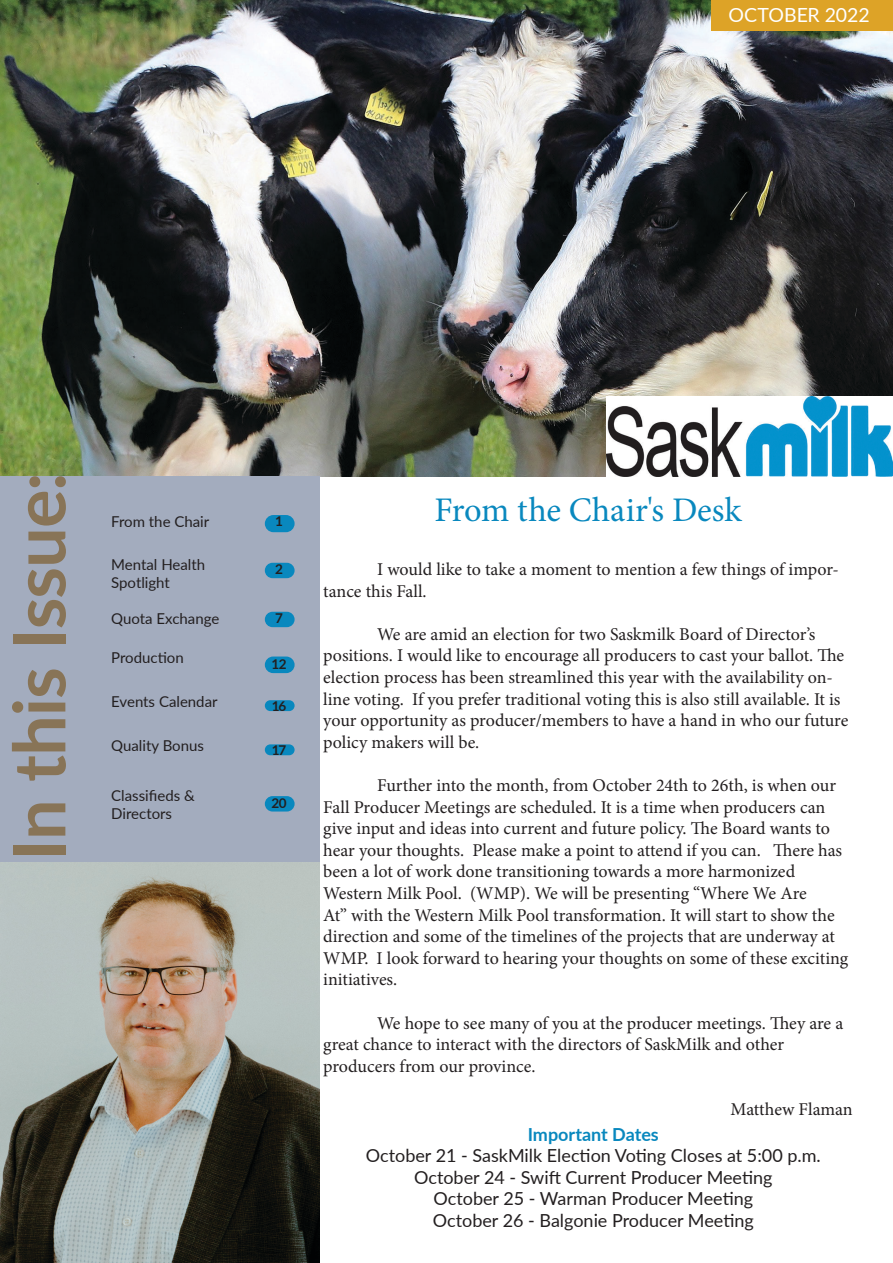
<style>
.page{position:relative;width:893px;height:1263px;background:#fff}
.page>*{position:absolute;margin:0;border:0;box-sizing:border-box;transform-origin:0 0}
.t1{font:700 72px "Lato";letter-spacing:-.01em;color:#887457}
.t2{font:34.5px "Minion Pro";letter-spacing:-.005em;color:#0988be}
.t3{font:19.5px "Lato";letter-spacing:-.005em;color:#fff}
.t4{font:18px/21.6px "Minion Pro";letter-spacing:-.005em;color:#231f20}
.t5{font:18px "Lato";color:#231f20}
.t6{font:700 18px "Lato";color:#0988be}
.t7{font:15px/18px "Lato";color:#231f20}
.t8{font:700 13.5px "Lato";letter-spacing:-.06em;color:#231f20}
</style>
<div class="page">
<img style="left:0;top:0;width:893px;height:477px">
<div style="left:0;top:476px;width:319px;height:387px;background:#a3acbe"></div>
<div style="left:265px;top:796px;width:30px;height:15px;background:#0988be;border-radius:8px"></div>
<div style="left:712px;top:0;width:181px;height:30px;background:#dda327"></div>
<div style="left:265px;top:563px;width:30px;height:15px;background:#0988be;border-radius:8px"></div>
<div style="left:265px;top:515px;width:30px;height:17px;background:#0988be;border-radius:9px"></div>
<div style="left:265px;top:612px;width:30px;height:15px;background:#0988be;border-radius:8px"></div>
<div style="left:265px;top:656px;width:30px;height:17px;background:#0988be;border-radius:8px"></div>
<div style="left:265px;top:744px;width:30px;height:11px;background:#0988be;border-radius:5px"></div>
<div style="left:265px;top:700px;width:30px;height:11px;background:#0988be;border-radius:5px"></div>
<img style="left:0;top:863px;width:319px;height:400px">
<img style="left:607px;top:396px;width:286px;height:81px">
<p class="t3" style="left:729px;top:1px;width:143px">OCTOBER 2022</p>
<p class="t1" style="left:-14px;top:860px;width:389px;rotate:-90deg">In this Issue:</p>
<p class="t7" style="left:111px;top:512px;width:100px">From the Chair</p>
<p class="t7" style="left:111px;top:555px;width:95px">Mental Health<br>Spotlight</p>
<p class="t7" style="left:111px;top:609px;width:110px">Quota Exchange</p>
<p class="t7" style="left:111px;top:648px;width:74px">Production</p>
<p class="t7" style="left:111px;top:691px;width:108px">Events Calendar</p>
<p class="t7" style="left:111px;top:736px;width:94px">Quality Bonus</p>
<p class="t7" style="left:111px;top:785px;width:85px">Classifieds &amp;</p>
<p class="t7" style="left:111px;top:803px;width:62px">Directors</p>
<p class="t8" style="left:275px;top:511px;width:9px">1</p>
<p class="t8" style="left:275px;top:559px;width:9px">2</p>
<p class="t8" style="left:275px;top:608px;width:9px">7</p>
<p class="t8" style="left:272px;top:654px;width:16px">12</p>
<p class="t8" style="left:272px;top:696px;width:16px">16</p>
<p class="t8" style="left:272px;top:740px;width:16px">17</p>
<p class="t8" style="left:271px;top:794px;width:17px">20</p>
<p class="t2" style="left:434px;top:487px;width:308px">From the Chair's Desk</p>
<p class="t4" style="left:323px;top:558px;width:517px;text-indent:54px">I would like to take a moment to mention a few things of impor&shy;tance this Fall.</p>
<p class="t4" style="left:323px;top:623px;width:527px;text-indent:54px">We are amid an election for two Saskmilk Board of Director’s positions. I would like to encourage all producers to cast your ballot. The election process has been streamlined this year with the availability on&shy;line voting. If you prefer traditional voting this is also still available. It is your opportunity as producer/members to have a hand in who our future policy makers will be.</p>
<p class="t4" style="left:323px;top:774px;width:520px;text-indent:54px">Further into the month, from October 24th to 26th, is when our Fall Producer Meetings are scheduled. It is a time when producers can give input and ideas into current and future policy. The Board wants to hear your thoughts. Please make a point to attend if you can. There has been a lot of work done transitioning towards a more harmonized</p>
<p class="t4" style="left:323px;top:882px;width:527px">Western Milk Pool. (WMP). We will be presenting “Where We Are<br>At” with the Western Milk Pool transformation. It will start to show the direction and some of the timelines of the projects that are underway at WMP. I look forward to hearing your thoughts on some of these exciting initiatives.</p>
<p class="t4" style="left:323px;top:1012px;width:521px;text-indent:54px">We hope to see many of you at the producer meetings. They are a great chance to interact with the directors of SaskMilk and other</p>
<p class="t4" style="left:323px;top:1055px;width:214px">producers from our province.</p>
<p class="t4" style="left:731px;top:1098px;width:124px">Matthew Flaman</p>
<p class="t6" style="left:528px;top:1121px;width:133px">Important Dates</p>
<p class="t5" style="left:366px;top:1143px;width:456px">October 21 - SaskMilk Election Voting Closes at 5:00 p.m.</p>
<p class="t5" style="left:414px;top:1164px;width:360px">October 24 - Swift Current Producer Meeting</p>
<p class="t5" style="left:433px;top:1186px;width:321px">October 25 - Warman Producer Meeting</p>
<p class="t5" style="left:433px;top:1207px;width:322px">October 26 - Balgonie Producer Meeting</p>
</div>
